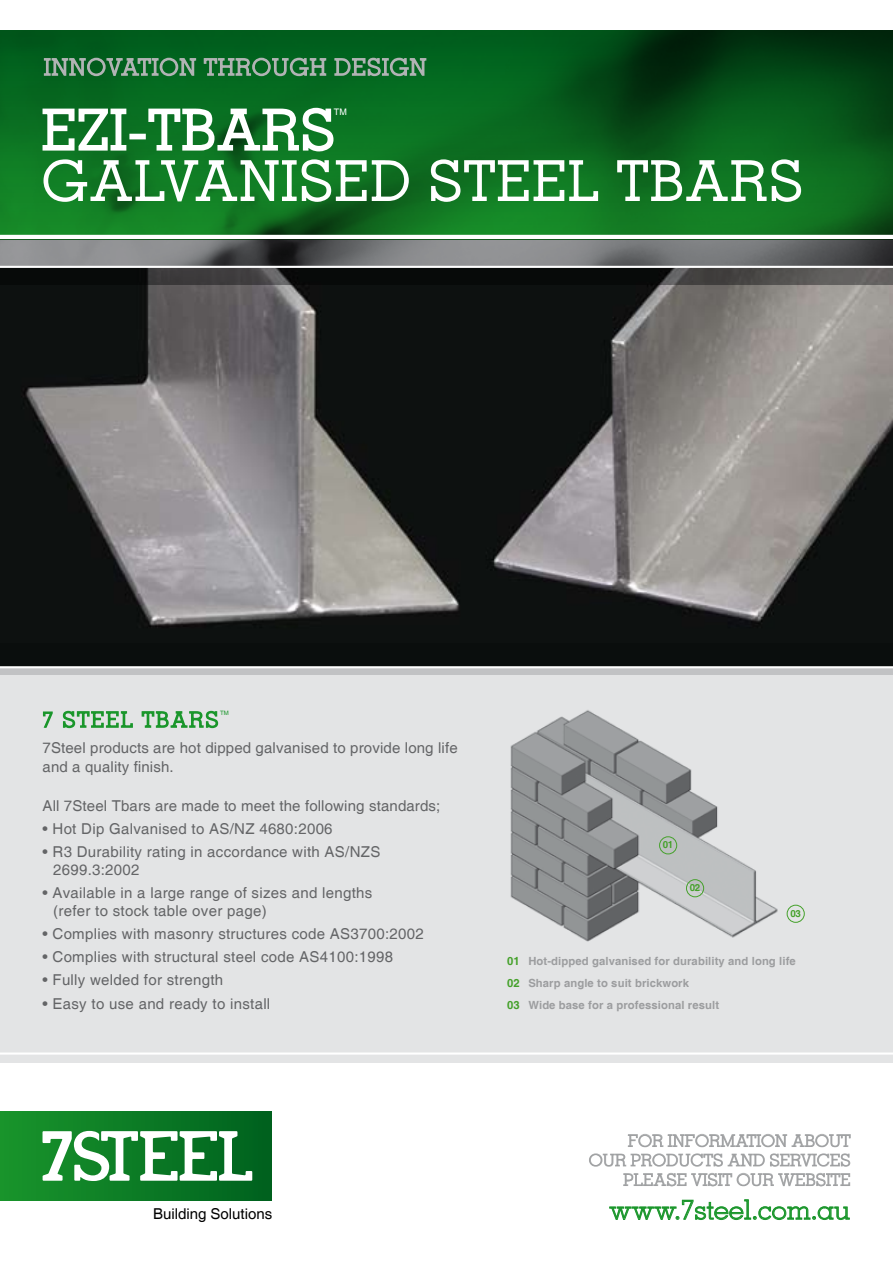
<style>
.page{position:relative;width:893px;height:1263px;background:#fff}
.page>*{position:absolute;margin:0;border:0;box-sizing:border-box;transform-origin:0 0}
.t1{font:300 54px "Memphis";color:#fff}
.t2{font:300 27px "Memphis";color:#1a962b}
.t3{font:15px/18px "Helvetica";letter-spacing:.02em;color:#646567}
.t4{font:15px "Helvetica";color:#000}
.t5{font:700 11.25px/22px "Helvetica";letter-spacing:.01em;color:#9c9d9f}
.t6{font:700 9.75px "Helvetica";color:#45a12b}
.t7{font:9px "Helvetica";color:#fff}
.t8{font:6px "Helvetica";color:#1a962b}
.s1{color:#45a12b}
</style>
<div class="page">
<div style="left:0;top:266px;width:893px;height:797px;background:#e3e4e5"></div>
<img style="left:0;top:285px;width:476px;height:358px">
<img style="left:476px;top:285px;width:417px;height:358px">
<svg style="left:0;top:30px;width:893px;height:205px;background:#08601d"></svg>
<svg style="left:0;top:239px;width:893px;height:46px;background:#525454"></svg>
<svg style="left:0;top:643px;width:893px;height:32px;background:#353838"></svg>
<svg style="left:43px;top:51px;width:154px;height:32px;background:#2d7643"></svg>
<svg style="left:203px;top:57px;width:124px;height:20px;background:#468359"></svg>
<svg style="left:334px;top:55px;width:93px;height:24px;background:#3f8053"></svg>
<svg style="left:41px;top:106px;width:369px;height:97px"></svg>
<svg style="left:430px;top:158px;width:169px;height:45px;background:#4c985a"></svg>
<svg style="left:616px;top:158px;width:186px;height:45px;background:#4c9559"></svg>
<hr style="left:0;top:266px;width:893px;height:2px;background:#fff">
<hr style="left:0;top:666px;width:893px;height:2px;background:#fff">
<hr style="left:0;top:1052px;width:893px;height:2px;background:#fff">
<svg style="left:42px;top:711px;width:11px;height:17px"></svg>
<svg style="left:62px;top:710px;width:71px;height:19px"></svg>
<svg style="left:141px;top:710px;width:78px;height:19px"></svg>
<img style="left:510px;top:710px;width:295px;height:232px">
<div style="left:659px;top:836px;width:18px;height:18px;border:1px solid #45a12b;border-radius:50%"></div>
<div style="left:686px;top:879px;width:18px;height:18px;border:1px solid #45a12b;border-radius:50%"></div>
<div style="left:787px;top:905px;width:18px;height:18px;border:1px solid #45a12b;border-radius:50%"></div>
<svg style="left:589px;top:1134px;width:262px;height:53px"></svg>
<svg style="left:609px;top:1199px;width:241px;height:21px"></svg>
<div style="left:0;top:1111px;width:272px;height:89px;background:linear-gradient(to right,#19952c,#00611e)"></div>
<svg style="left:43px;top:1131px;width:209px;height:50px"></svg>
<p class="t7" style="left:334px;top:107px;width:15px">TM</p>
<h1 class="t1" style="left:43px;top:148px;width:159px">GA LVAN</h1>
<h1 class="t1" style="left:282px;top:148px;width:181px">ISED STEE</h1>
<h1 class="t1" style="left:569px;top:148px;width:157px">L TBARS</h1>
<p class="t8" style="left:220px;top:710px;width:10px">TM</p>
<p class="t3" style="left:43px;top:738px;width:417px;line-height:19.5px">7Steel products are hot dipped galvanised to provide long life and a quality finish.</p>
<p class="t3" style="left:43px;top:798px;width:399px">All 7Steel Tbars are made to meet the following standards;</p>
<p class="t3" style="left:43px;top:821px;width:292px">• Hot Dip Galvanised to AS/NZ 4680:2006</p>
<p class="t3" style="left:53px;top:843px;width:329px;text-indent:-11px">• R3 Durability rating in accordance with AS/NZS<br>2699.3:2002</p>
<p class="t3" style="left:53px;top:884px;width:321px;text-indent:-11px">• Available in a large range of sizes and lengths (refer to stock table over page)</p>
<p class="t3" style="left:43px;top:925px;width:383px">• Complies with masonry structures code AS3700:2002</p>
<p class="t3" style="left:43px;top:948px;width:352px">• Complies with structural steel code AS4100:1998</p>
<p class="t3" style="left:43px;top:971px;width:182px">• Fully welded for strength</p>
<p class="t3" style="left:43px;top:995px;width:229px">• Easy to use and ready to install</p>
<p class="t6" style="left:663px;top:839px;width:12px">01</p>
<p class="t6" style="left:690px;top:882px;width:12px">02</p>
<p class="t6" style="left:790px;top:907px;width:12px">03</p>
<p class="t5" style="left:507px;top:951px;width:290px"><span class="s1">01</span> Hot-dipped galvanised for durability and long life<br><span class="s1">02</span> Sharp angle to suit brickwork<br><span class="s1">03</span> Wide base for a professional result</p>
<p class="t4" style="left:153px;top:1205px;width:121px">Building Solutions</p>
<h2 class="t2" style="left:609px;top:1193px;width:243px">WWW.7STEEL.COM.AU</h2>
</div>
